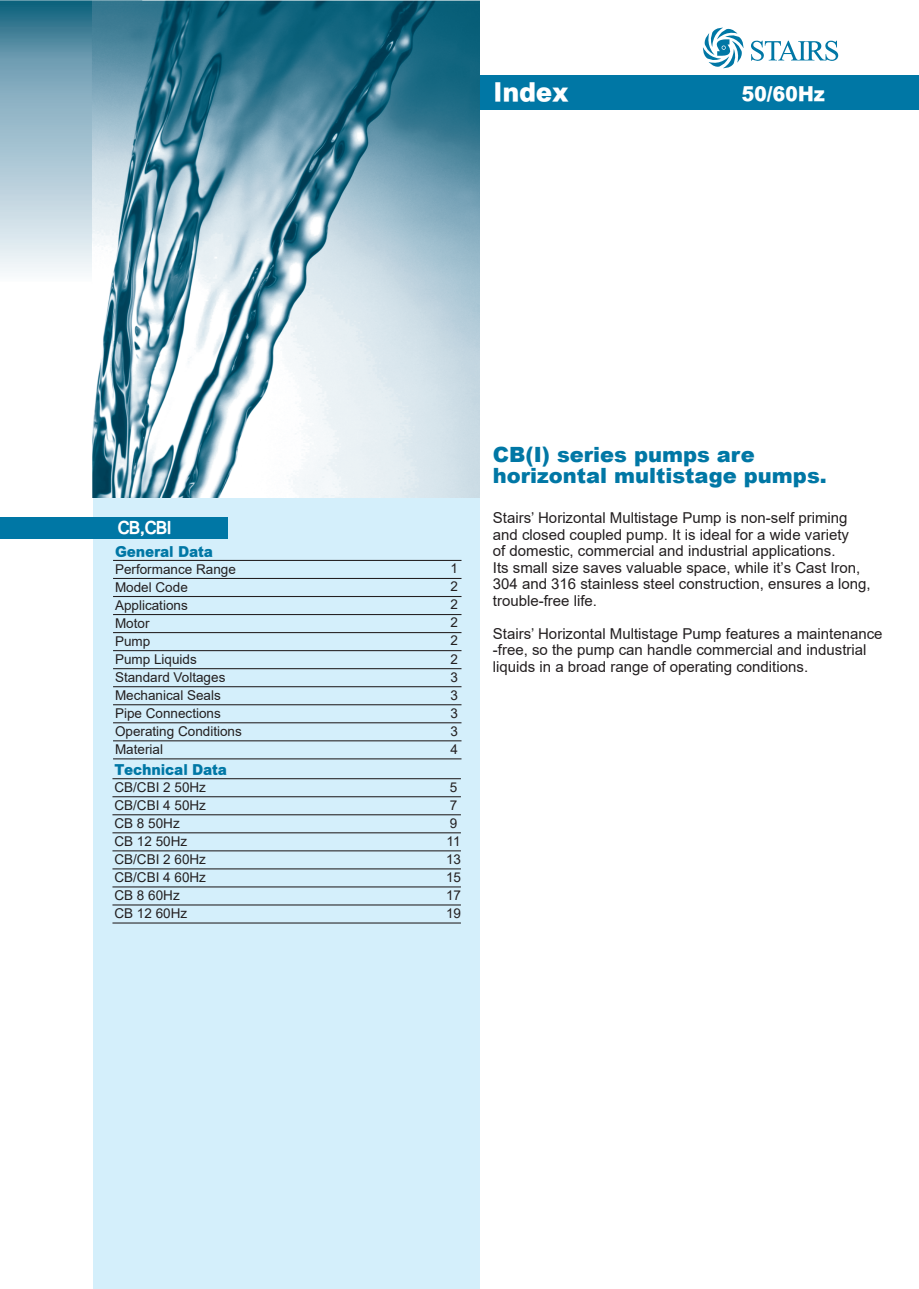
<style>
.page{position:relative;width:919px;height:1289px;background:#fff}
.page>*{position:absolute;margin:0;border:0;box-sizing:border-box;transform-origin:0 0}
.t1{font:27px "DF Hei UB HKP BF";color:#fff}
.t2{font:900 21px/21px "Arial";color:#0077a5}
.t3{font:21px "DF Hei UB HKP BF";color:#fff}
.t4{font:800 18px "Han Wang Hei";color:#fff}
.t5{font:15px/16.5px "Arial";color:#231f20}
.t6{font:15px "DF Hei UB HKP BF";color:#0077a5}
.t7{font:13.5px/18px "Arial";color:#231f20}
</style>
<div class="page">
<div style="left:93px;top:482px;width:386px;height:806px;background:#d4effb"></div>
<div style="left:459px;top:75px;width:459px;height:35px;background:#0077a5"></div>
<svg style="left:703px;top:27px;width:40px;height:42px"></svg>
<svg style="left:751px;top:40px;width:87px;height:21px"></svg>
<img style="left:0;top:0;width:479px;height:497px">
<div style="left:0;top:517px;width:228px;height:21px;background:#0077a5"></div>
<hr style="left:113px;top:560px;width:348px;height:1px;background:#231f20">
<hr style="left:113px;top:578px;width:348px;height:1px;background:#231f20">
<hr style="left:113px;top:596px;width:348px;height:1px;background:#231f20">
<hr style="left:113px;top:614px;width:348px;height:1px;background:#231f20">
<hr style="left:113px;top:632px;width:348px;height:1px;background:#231f20">
<hr style="left:113px;top:650px;width:348px;height:1px;background:#231f20">
<hr style="left:113px;top:668px;width:348px;height:1px;background:#231f20">
<hr style="left:113px;top:686px;width:348px;height:1px;background:#231f20">
<hr style="left:113px;top:704px;width:348px;height:1px;background:#231f20">
<hr style="left:113px;top:722px;width:348px;height:1px;background:#231f20">
<hr style="left:113px;top:740px;width:348px;height:1px;background:#231f20">
<hr style="left:113px;top:758px;width:348px;height:1px;background:#231f20">
<hr style="left:112px;top:778px;width:349px;height:1px;background:#231f20">
<hr style="left:112px;top:796px;width:349px;height:1px;background:#231f20">
<hr style="left:112px;top:814px;width:349px;height:1px;background:#231f20">
<hr style="left:112px;top:832px;width:349px;height:1px;background:#231f20">
<hr style="left:112px;top:850px;width:349px;height:1px;background:#231f20">
<hr style="left:112px;top:868px;width:349px;height:1px;background:#231f20">
<hr style="left:112px;top:886px;width:349px;height:1px;background:#231f20">
<hr style="left:112px;top:904px;width:349px;height:1px;background:#231f20">
<hr style="left:112px;top:922px;width:349px;height:1px;background:#231f20">
<h1 class="t1" style="left:493px;top:78px;width:76px">Index</h1>
<h2 class="t3" style="left:741px;top:83px;width:85px">50/60Hz</h2>
<p class="t4" style="left:117px;top:518px;width:56px">CB,CBI</p>
<p class="t6" style="left:115px;top:543px;width:99px">General Data</p>
<p class="t7" style="left:115px;top:559px;width:128px">Performance Range<br>Model Code<br>Applications<br>Motor<br>Pump<br>Pump Liquids<br>Standard Voltages<br>Mechanical Seals<br>Pipe Connections<br>Operating Conditions<br>Material</p>
<p class="t7" style="left:450px;top:559px;width:9px;text-align:justify">1<br>2<br>2<br>2<br>2<br>2<br>3<br>3<br>3<br>3<br>4</p>
<p class="t6" style="left:114px;top:761px;width:114px">Technical Data</p>
<p class="t7" style="left:114px;top:778px;width:93px">CB/CBI 2 50Hz<br>CB/CBI 4 50Hz<br>CB 8 50Hz<br>CB 12 50Hz<br>CB/CBI 2 60Hz<br>CB/CBI 4 60Hz<br>CB 8 60Hz<br>CB 12 60Hz</p>
<p class="t7" style="left:446px;top:778px;width:17px">5<br>7<br>9<br>11<br>13<br>15<br>17<br>19</p>
<h2 class="t2" style="left:493px;top:443px;width:335px">CB(I) series pumps are horizontal multistage pumps.</h2>
<p class="t5" style="left:493px;top:509px;width:379px">Stairs’ Horizontal Multistage Pump is non-self priming and closed coupled pump. It is ideal for a wide variety<br>of domestic, commercial and industrial applications.<br>Its small size saves valuable space, while it’s Cast Iron, 304 and 316 stainless steel construction, ensures a long, trouble-free life.</p>
<p class="t5" style="left:493px;top:625px;width:391px">Stairs’ Horizontal Multistage Pump features a maintenance -free, so the pump can handle commercial and industrial liquids in a broad range of operating conditions.</p>
</div>
